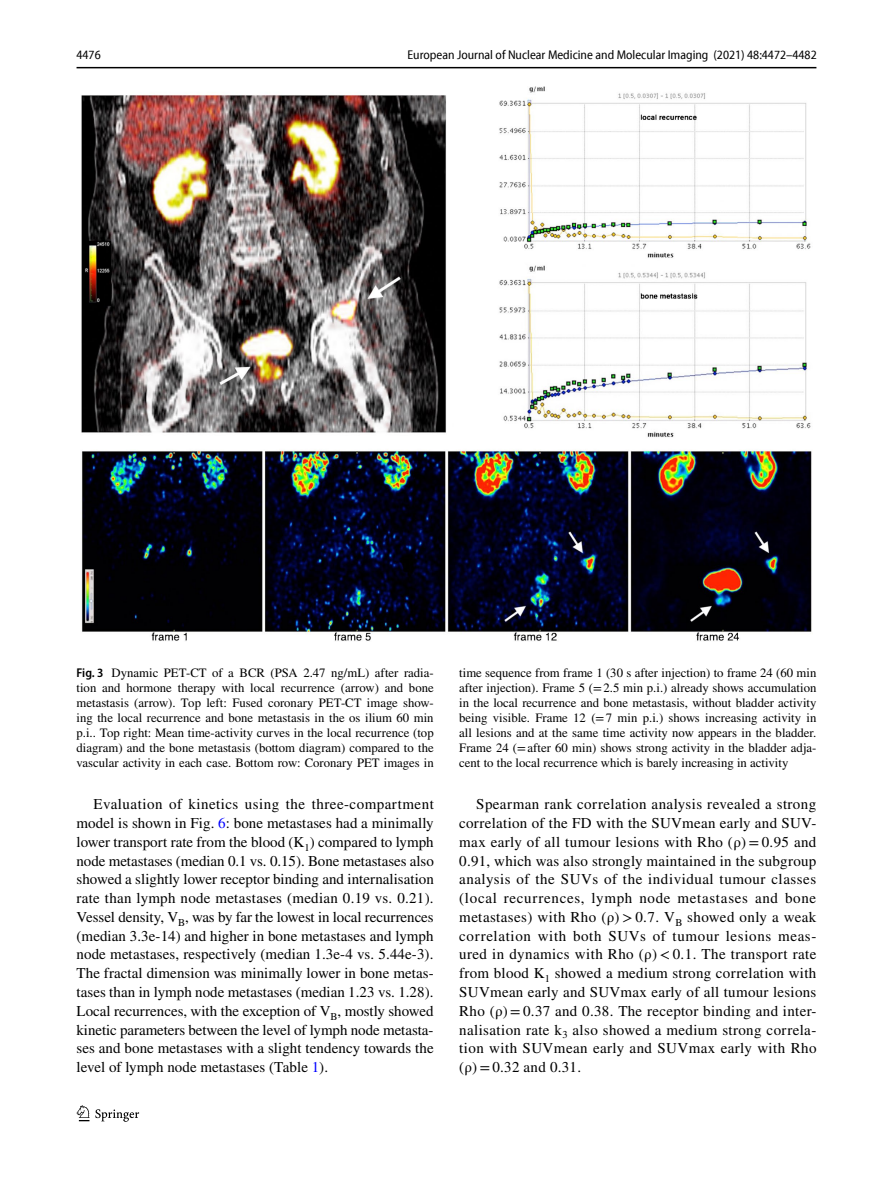
<style>
.page{position:relative;width:893px;height:1187px;background:#fff}
.page>*{position:absolute;margin:0;border:0;box-sizing:border-box;transform-origin:0 0}
.t1{font:15px/18.8px "STIX";letter-spacing:.015em;color:#000;text-align:justify}
.t2{font:12.75px/15px "STIX";color:#000;text-align:justify}
.t3{font:semi-condensed 12.75px "Myriad Pro Unic";color:#000}
.s1{font-family:"Myriad Pro";font-weight:600;font-stretch:semi-condensed}
.s2{color:#00f}
</style>
<div class="page">
<hr style="left:77px;top:67px;width:739px;height:1px;background:#000">
<img style="left:81px;top:87px;width:731px;height:554px">
<svg style="left:77px;top:1105px;width:12px;height:16px"></svg>
<svg style="left:95px;top:1109px;width:44px;height:12px"></svg>
<p class="t3" style="left:77px;top:50px;width:26px">4476</p>
<p class="t3" style="left:408px;top:50px;width:411px">European Journal of Nuclear Medicine and Molecular Imaging (2021) 48:4472–4482</p>
<p class="t2" style="left:77px;top:666px;width:359px"><span class="s1">Fig. 3</span> Dynamic PET-CT of a BCR (PSA 2.47 ng/mL) after radia&shy;tion and hormone therapy with local recurrence (arrow) and bone metastasis (arrow). Top left: Fused coronary PET-CT image show&shy;ing the local recurrence and bone metastasis in the os ilium 60 min p.i.. Top right: Mean time-activity curves in the local recurrence (top diagram) and the bone metastasis (bottom diagram) compared to the vascular activity in each case. Bottom row: Coronary PET images in</p>
<p class="t2" style="left:459px;top:666px;width:359px">time sequence from frame 1 (30 s after injection) to frame 24 (60 min after injection). Frame 5 (=2.5 min p.i.) already shows accumulation in the local recurrence and bone metastasis, without bladder activity being visible. Frame 12 (=7 min p.i.) shows increasing activity in all lesions and at the same time activity now appears in the bladder.<br>Frame 24 (=after 60 min) shows strong activity in the bladder adja&shy;cent to the local recurrence which is barely increasing in activity</p>
<p class="t1" style="left:77px;top:796px;width:359px;text-indent:17px">Evaluation of kinetics using the three-compartment model is shown in Fig. <span class="s2">6</span>: bone metastases had a minimally lower transport rate from the blood (K<sub>1</sub>) compared to lymph node metastases (median 0.1 vs. 0.15). Bone metastases also showed a slightly lower receptor binding and internalisation rate than lymph node metastases (median 0.19 vs. 0.21).<br>Vessel density, V<sub>B</sub>, was by far the lowest in local recurrences (median 3.3e-14) and higher in bone metastases and lymph node metastases, respectively (median 1.3e-4 vs. 5.44e-3).<br>The fractal dimension was minimally lower in bone metas&shy;tases than in lymph node metastases (median 1.23 vs. 1.28).<br>Local recurrences, with the exception of V<sub>B</sub>, mostly showed kinetic parameters between the level of lymph node metasta&shy;ses and bone metastases with a slight tendency towards the level of lymph node metastases (Table <span class="s2">1</span>).</p>
<p class="t1" style="left:459px;top:796px;width:359px;text-indent:17px">Spearman rank correlation analysis revealed a strong correlation of the FD with the SUVmean early and SUV&shy;max early of all tumour lesions with Rho (ρ) = 0.95 and 0.91, which was also strongly maintained in the subgroup analysis of the SUVs of the individual tumour classes (local recurrences, lymph node metastases and bone metastases) with Rho (ρ) &gt; 0.7. V<sub>B</sub> showed only a weak correlation with both SUVs of tumour lesions meas&shy;ured in dynamics with Rho (ρ) &lt; 0.1. The transport rate from blood K<sub>1</sub> showed a medium strong correlation with SUVmean early and SUVmax early of all tumour lesions Rho (ρ)=0.37 and 0.38. The receptor binding and inter&shy;nalisation rate k<sub>3</sub> also showed a medium strong correla&shy;tion with SUVmean early and SUVmax early with Rho (ρ)=0.32 and 0.31.</p>
</div>
